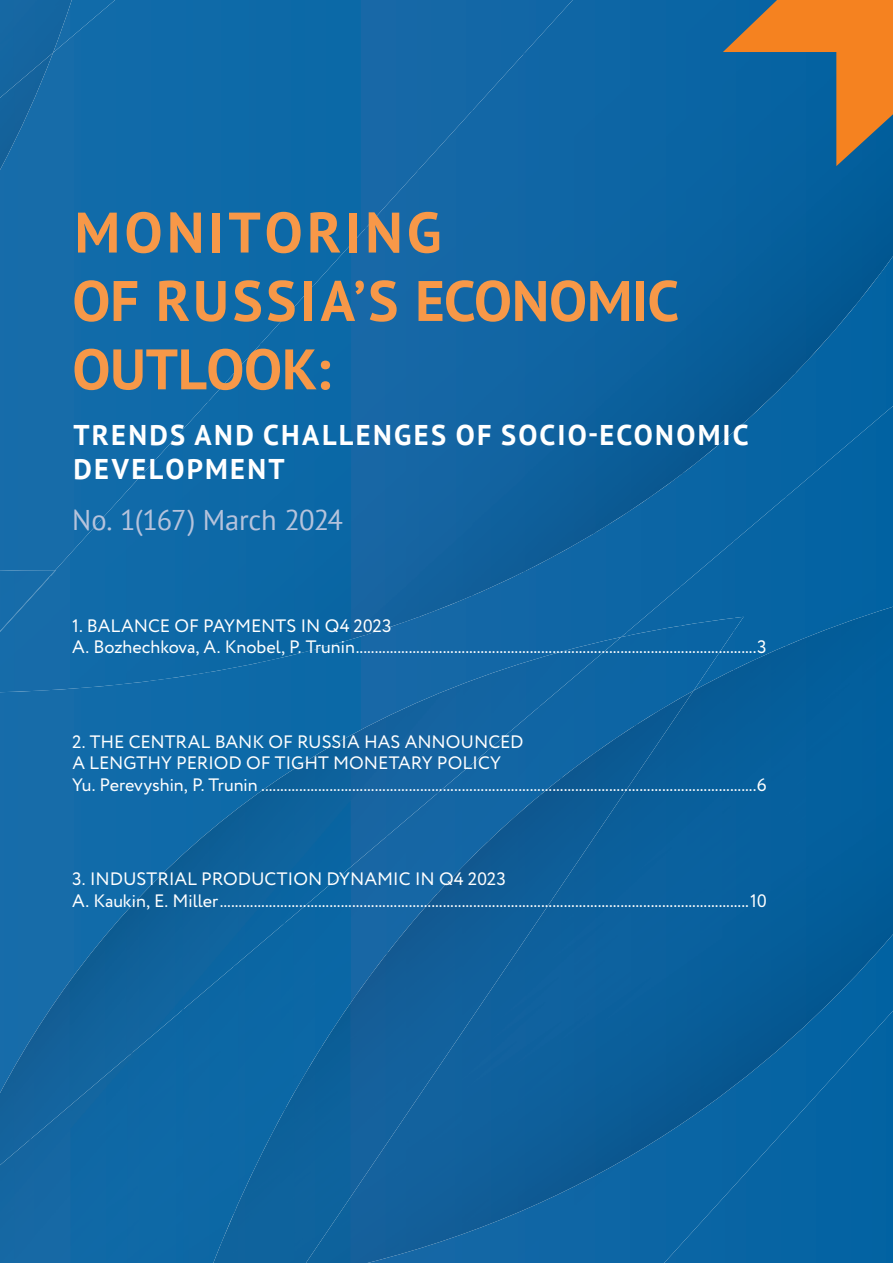
<style>
.page{position:relative;width:893px;height:1263px;background:#fff}
.page>*{position:absolute;margin:0;border:0;box-sizing:border-box;transform-origin:0 0}
.t1{font:700 57px/68.4px "PT Sans";letter-spacing:.025em;color:#f79848}
.t2{font:700 28.5px/34.2px "PT Sans";letter-spacing:.08em;color:#fff}
.t3{font:28.5px "PT Sans";letter-spacing:-.015em;color:#b6c3dc}
.t4{font:18px/21.6px "Circe";letter-spacing:-.005em;color:#fff}
</style>
<div class="page">
<div style="left:0;top:0;width:893px;height:607px;background:#106aa8"></div>
<img style="left:0;top:98px;width:53px;height:72px">
<div style="left:72px;top:0;width:43px;height:53px;background:#116ba9"></div>
<div style="left:0;top:0;width:72px;height:98px;background:#1566a1"></div>
<img style="left:0;top:107px;width:22px;height:56px">
<img style="left:0;top:662px;width:306px;height:476px">
<img style="left:523px;top:0;width:370px;height:374px">
<img style="left:471px;top:53px;width:54px;height:543px">
<div style="left:417px;top:110px;width:56px;height:497px;background:#1567a5"></div>
<div style="left:365px;top:169px;width:55px;height:438px;background:#1667a6"></div>
<img style="left:312px;top:227px;width:55px;height:380px">
<div style="left:260px;top:284px;width:55px;height:378px;background:#0c68a7"></div>
<div style="left:207px;top:342px;width:55px;height:330px;background:#0d69a7"></div>
<div style="left:155px;top:400px;width:54px;height:280px;background:#0f6aa8"></div>
<img style="left:523px;top:372px;width:160px;height:162px">
<img style="left:681px;top:372px;width:107px;height:103px">
<svg style="left:786px;top:372px;width:10px;height:11px"></svg>
<div style="left:101px;top:458px;width:56px;height:228px;background:#0f6aa9"></div>
<div style="left:49px;top:517px;width:55px;height:173px;background:#116ba9"></div>
<div style="left:0;top:632px;width:51px;height:60px;background:#176ba9"></div>
<img style="left:523px;top:532px;width:73px;height:40px">
<div style="left:0;top:570px;width:56px;height:62px;background:#176ca9"></div>
<div style="left:785px;top:406px;width:108px;height:201px;background:#0463a3"></div>
<div style="left:733px;top:496px;width:55px;height:111px;background:#0764a3"></div>
<div style="left:680px;top:540px;width:55px;height:67px;background:#0965a4"></div>
<img style="left:626px;top:585px;width:56px;height:22px">
<div style="left:182px;top:965px;width:31px;height:298px;background:#0e68a5"></div>
<div style="left:131px;top:1008px;width:53px;height:255px;background:#0e68a6"></div>
<div style="left:29px;top:1052px;width:104px;height:211px;background:#1267a4"></div>
<div style="left:0;top:1138px;width:32px;height:125px;background:#1667a2"></div>
<img style="left:306px;top:607px;width:587px;height:656px">
<img style="left:213px;top:691px;width:480px;height:572px">
<svg style="left:723px;top:0;width:170px;height:166px;background:#6f7067"></svg>
<h1 class="t1" style="left:72px;top:197px;width:608px">MONITORING<br>OF RUSSIA’S ECONOMIC<br>OUTLOOK:</h1>
<h2 class="t2" style="left:73px;top:417px;width:677px">TRENDS AND CHALLENGES OF SOCIO-ECONOMIC<br>DEVELOPMENT</h2>
<h2 class="t3" style="left:72px;top:502px;width:272px">No. 1(167) March 2024</h2>
<p class="t4" style="left:72px;top:615px;width:696px">1. BALANCE OF PAYMENTS IN Q4 2023<br>A. Bozhechkova, A. Knobel, P. Trunin..........................................................................................................3</p>
<p class="t4" style="left:72px;top:731px;width:696px">2. THE CENTRAL BANK OF RUSSIA HAS ANNOUNCED<br>A LENGTHY PERIOD OF TIGHT MONETARY POLICY<br>Yu. Perevyshin, P. Trunin ...................................................................................................................................6</p>
<p class="t4" style="left:72px;top:869px;width:696px">3. INDUSTRIAL PRODUCTION DYNAMIC IN Q4 2023<br>A. Kaukin, E. Miller............................................................................................................................................10</p>
</div>
